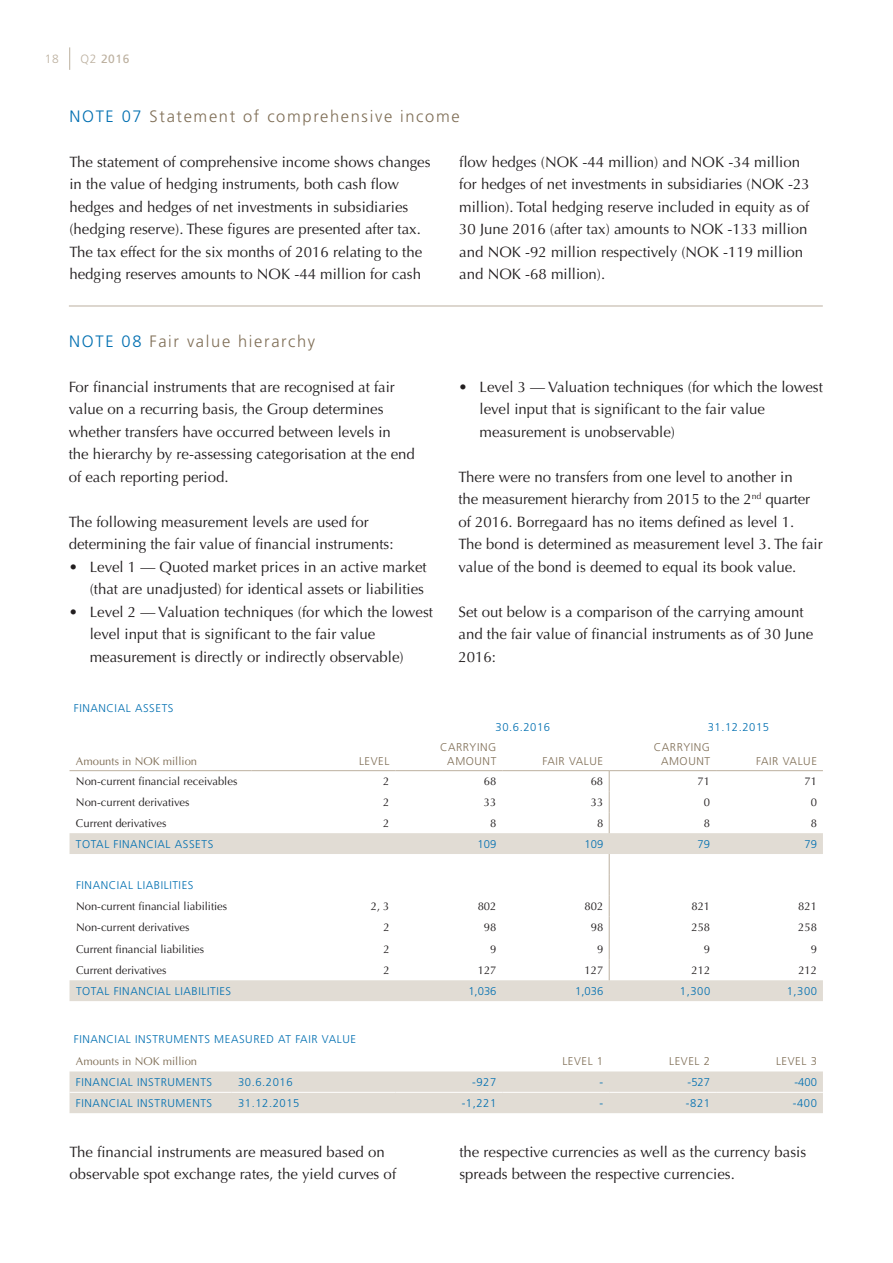
<style>
.page{position:relative;width:893px;height:1263px;background:#fff}
.page>*{position:absolute;margin:0;border:0;box-sizing:border-box;transform-origin:0 0}
.t1{font:300 16.5px "Frutiger";letter-spacing:.1em;color:#806f57}
.t2{font:15px/22.5px "Optima";color:#231f20}
.t3{font:12px "Frutiger";color:#bcb09f}
.t4{font:300 12px "Frutiger";color:#bcb09f}
.t5{font:300 11.25px "Frutiger";letter-spacing:.05em;color:#006fb1}
.t6{font:11.25px "Optima";color:#231f20}
.t7{font:300 11.25px/13.5px "Frutiger";letter-spacing:.05em;color:#806f57;text-align:right}
.t8{font:11.25px "Optima";color:#806f57}
.s1{font-weight:300}
.s2{color:#006fb1}
</style>
<div class="page">
<svg style="left:69px;top:47px;width:1px;height:23px"></svg>
<svg style="left:70px;top:833px;width:753px;height:168px"></svg>
<hr style="left:70px;top:770px;width:182px;height:1px;background:#bcb09f">
<hr style="left:252px;top:770px;width:143px;height:1px;background:#bcb09f">
<hr style="left:395px;top:770px;width:107px;height:1px;background:#bcb09f">
<hr style="left:502px;top:770px;width:107px;height:1px;background:#bcb09f">
<hr style="left:609px;top:770px;width:107px;height:1px;background:#bcb09f">
<hr style="left:716px;top:770px;width:107px;height:1px;background:#bcb09f">
<svg style="left:609px;top:771px;width:1px;height:62px"></svg>
<svg style="left:609px;top:854px;width:1px;height:126px"></svg>
<div style="left:70px;top:1071px;width:753px;height:42px;background:#e1dcd4"></div>
<hr style="left:70px;top:1092px;width:162px;height:1px;background:#fff">
<hr style="left:232px;top:1092px;width:163px;height:1px;background:#fff">
<hr style="left:395px;top:1092px;width:107px;height:1px;background:#fff">
<hr style="left:502px;top:1092px;width:107px;height:1px;background:#fff">
<hr style="left:609px;top:1092px;width:107px;height:1px;background:#fff">
<hr style="left:716px;top:1092px;width:107px;height:1px;background:#fff">
<hr style="left:69px;top:306px;width:754px;height:1px;background:#bcb09f">
<p class="t4" style="left:45px;top:52px;width:15px">18</p>
<p class="t3" style="left:81px;top:52px;width:50px"><span class="s1">Q2</span> 2016</p>
<p class="t1" style="left:69px;top:106px;width:392px"><span class="s2">NOTE 07</span> Statement of comprehensive income</p>
<p class="t2" style="left:69px;top:150px;width:363px">The statement of comprehensive income shows changes in the value of hedging instruments, both cash flow hedges and hedges of net investments in subsidiaries (hedging reserve). These figures are presented after tax.<br>The tax effect for the six months of 2016 relating to the hedging reserves amounts to NOK -44 million for cash</p>
<p class="t2" style="left:459px;top:150px;width:352px">flow hedges (NOK -44 million) and NOK -34 million for hedges of net investments in subsidiaries (NOK -23 million). Total hedging reserve included in equity as of 30 June 2016 (after tax) amounts to NOK -133 million and NOK -92 million respectively (NOK -119 million and NOK -68 million).</p>
<p class="t1" style="left:69px;top:331px;width:247px"><span class="s2">NOTE 08</span> Fair value hierarchy</p>
<p class="t2" style="left:69px;top:375px;width:348px">For financial instruments that are recognised at fair value on a recurring basis, the Group determines whether transfers have occurred between levels in<br>the hierarchy by re-assessing categorisation at the end of each reporting period.</p>
<p class="t2" style="left:69px;top:510px;width:326px">The following measurement levels are used for determining the fair value of financial instruments:</p>
<p class="t2" style="left:69px;top:555px;width:359px;text-align:right">• Level 1 — Quoted market prices in an active market (that are unadjusted) for identical assets or liabilities</p>
<p class="t2" style="left:90px;top:600px;width:345px;text-indent:-21px">• Level 2 — Valuation techniques (for which the lowest level input that is significant to the fair value measurement is directly or indirectly observable)</p>
<p class="t5" style="left:74px;top:701px;width:101px">FINANCIAL ASSETS</p>
<p class="t2" style="left:480px;top:375px;width:345px;text-indent:-21px">• Level 3 — Valuation techniques (for which the lowest level input that is significant to the fair value measurement is unobservable)</p>
<p class="t2" style="left:459px;top:465px;width:366px">There were no transfers from one level to another in<br>the measurement hierarchy from 2015 to the 2<sup>nd</sup> quarter of 2016. Borregaard has no items defined as level 1.<br>The bond is determined as measurement level 3. The fair value of the bond is deemed to equal its book value.</p>
<p class="t2" style="left:459px;top:600px;width:356px">Set out below is a comparison of the carrying amount and the fair value of financial instruments as of 30 June<br>2016:</p>
<p class="t5" style="left:496px;top:720px;width:56px">30.6.2016</p>
<p class="t5" style="left:708px;top:720px;width:63px">31.12.2015</p>
<p class="t8" style="left:76px;top:754px;width:123px">Amounts in NOK million</p>
<p class="t7" style="left:359px;top:754px;width:32px">LEVEL</p>
<p class="t7" style="left:440px;top:741px;width:58px">CARRYING<br>AMOUNT</p>
<p class="t7" style="left:542px;top:754px;width:62px">FAIR VALUE</p>
<p class="t7" style="left:654px;top:741px;width:58px">CARRYING<br>AMOUNT</p>
<p class="t7" style="left:756px;top:754px;width:62px">FAIR VALUE</p>
<p class="t6" style="left:76px;top:775px;width:163px">Non-current financial receivables</p>
<p class="t6" style="left:383px;top:775px;width:8px">2</p>
<p class="t6" style="left:484px;top:775px;width:14px">68</p>
<p class="t6" style="left:591px;top:775px;width:14px">68</p>
<p class="t6" style="left:698px;top:775px;width:14px">71</p>
<p class="t6" style="left:804px;top:775px;width:14px">71</p>
<p class="t6" style="left:76px;top:796px;width:115px">Non-current derivatives</p>
<p class="t6" style="left:383px;top:796px;width:8px">2</p>
<p class="t6" style="left:484px;top:796px;width:14px">33</p>
<p class="t6" style="left:591px;top:796px;width:14px">33</p>
<p class="t6" style="left:704px;top:796px;width:8px">0</p>
<p class="t6" style="left:811px;top:796px;width:8px">0</p>
<p class="t6" style="left:76px;top:816px;width:92px">Current derivatives</p>
<p class="t6" style="left:383px;top:816px;width:8px">2</p>
<p class="t6" style="left:490px;top:816px;width:8px">8</p>
<p class="t6" style="left:597px;top:816px;width:8px">8</p>
<p class="t6" style="left:704px;top:816px;width:8px">8</p>
<p class="t6" style="left:811px;top:816px;width:8px">8</p>
<p class="t5" style="left:76px;top:837px;width:139px">TOTAL FINANCIAL ASSETS</p>
<p class="t5" style="left:478px;top:837px;width:20px">109</p>
<p class="t5" style="left:584px;top:837px;width:20px">109</p>
<p class="t5" style="left:698px;top:837px;width:14px">79</p>
<p class="t5" style="left:804px;top:837px;width:14px">79</p>
<p class="t5" style="left:76px;top:879px;width:119px">FINANCIAL LIABILITIES</p>
<p class="t6" style="left:76px;top:900px;width:153px">Non-current financial liabilities</p>
<p class="t6" style="left:371px;top:900px;width:20px">2, 3</p>
<p class="t6" style="left:478px;top:900px;width:20px">802</p>
<p class="t6" style="left:584px;top:900px;width:20px">802</p>
<p class="t6" style="left:691px;top:900px;width:20px">821</p>
<p class="t6" style="left:798px;top:900px;width:20px">821</p>
<p class="t6" style="left:76px;top:921px;width:115px">Non-current derivatives</p>
<p class="t6" style="left:383px;top:921px;width:8px">2</p>
<p class="t6" style="left:484px;top:921px;width:14px">98</p>
<p class="t6" style="left:591px;top:921px;width:14px">98</p>
<p class="t6" style="left:691px;top:921px;width:20px">258</p>
<p class="t6" style="left:798px;top:921px;width:20px">258</p>
<p class="t6" style="left:76px;top:942px;width:130px">Current financial liabilities</p>
<p class="t6" style="left:383px;top:942px;width:8px">2</p>
<p class="t6" style="left:490px;top:942px;width:8px">9</p>
<p class="t6" style="left:597px;top:942px;width:8px">9</p>
<p class="t6" style="left:704px;top:942px;width:8px">9</p>
<p class="t6" style="left:811px;top:942px;width:8px">9</p>
<p class="t6" style="left:76px;top:964px;width:92px">Current derivatives</p>
<p class="t6" style="left:383px;top:964px;width:8px">2</p>
<p class="t6" style="left:478px;top:964px;width:20px">127</p>
<p class="t6" style="left:585px;top:964px;width:20px">127</p>
<p class="t6" style="left:691px;top:964px;width:20px">212</p>
<p class="t6" style="left:798px;top:964px;width:20px">212</p>
<p class="t5" style="left:76px;top:985px;width:157px">TOTAL FINANCIAL LIABILITIES</p>
<p class="t5" style="left:468px;top:985px;width:30px">1,036</p>
<p class="t5" style="left:575px;top:985px;width:30px">1,036</p>
<p class="t5" style="left:680px;top:985px;width:32px">1,300</p>
<p class="t5" style="left:787px;top:985px;width:32px">1,300</p>
<p class="t5" style="left:74px;top:1032px;width:284px">FINANCIAL INSTRUMENTS MEASURED AT FAIR VALUE</p>
<p class="t8" style="left:76px;top:1055px;width:123px">Amounts in NOK million</p>
<p class="t7" style="left:562px;top:1055px;width:42px">LEVEL 1</p>
<p class="t7" style="left:669px;top:1055px;width:42px">LEVEL 2</p>
<p class="t7" style="left:776px;top:1055px;width:42px">LEVEL 3</p>
<p class="t5" style="left:76px;top:1076px;width:138px">FINANCIAL INSTRUMENTS</p>
<p class="t5" style="left:238px;top:1076px;width:56px">30.6.2016</p>
<p class="t5" style="left:472px;top:1076px;width:26px">-927</p>
<p class="t5" style="left:599px;top:1076px;width:5px">-</p>
<p class="t5" style="left:688px;top:1076px;width:24px">-527</p>
<p class="t5" style="left:794px;top:1076px;width:24px">-400</p>
<p class="t5" style="left:76px;top:1097px;width:138px">FINANCIAL INSTRUMENTS</p>
<p class="t5" style="left:238px;top:1097px;width:63px">31.12.2015</p>
<p class="t5" style="left:462px;top:1097px;width:36px">-1,221</p>
<p class="t5" style="left:599px;top:1097px;width:5px">-</p>
<p class="t5" style="left:686px;top:1097px;width:26px">-821</p>
<p class="t5" style="left:793px;top:1097px;width:26px">-400</p>
<p class="t2" style="left:70px;top:1140px;width:328px">The financial instruments are measured based on observable spot exchange rates, the yield curves of</p>
<p class="t2" style="left:459px;top:1140px;width:348px">the respective currencies as well as the currency basis spreads between the respective currencies.</p>
</div>
